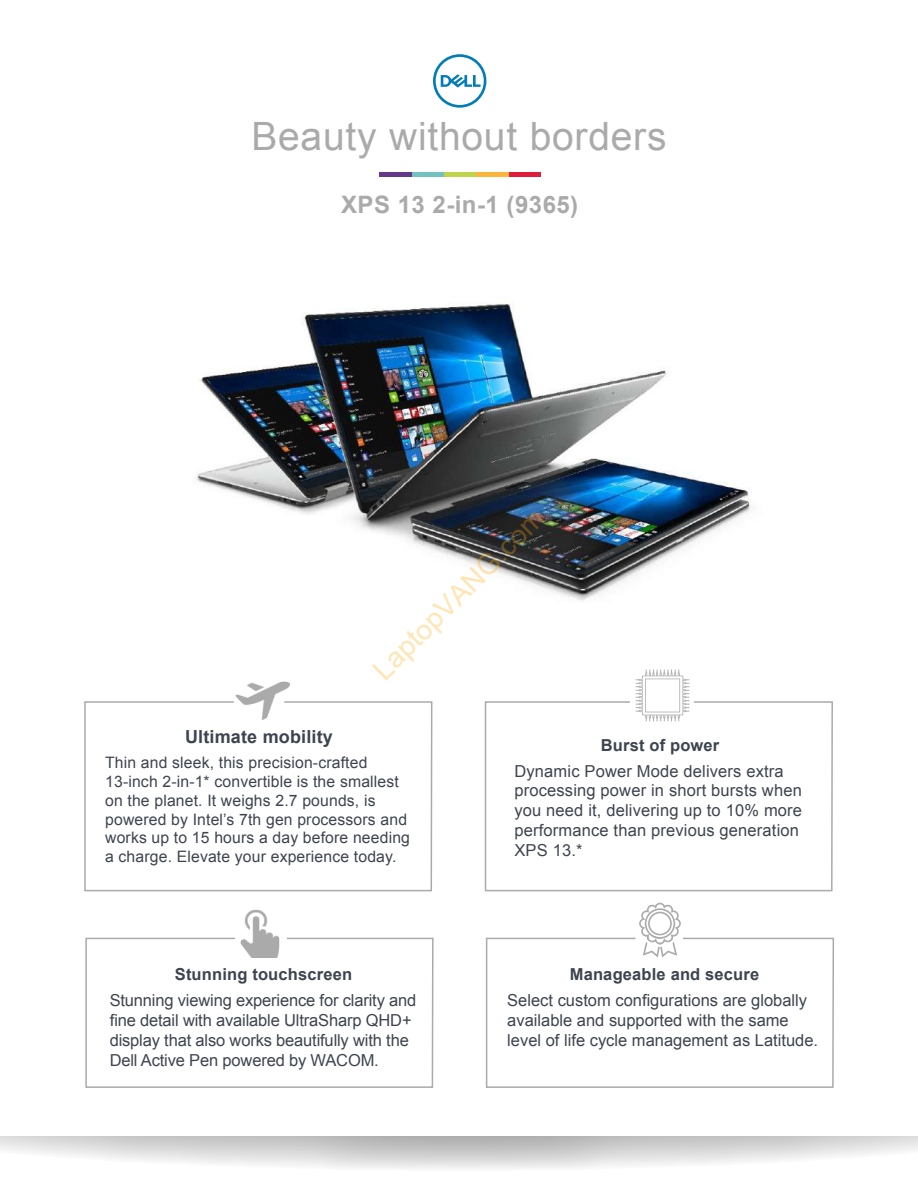
<style>
.page{position:relative;width:918px;height:1188px;background:#fff}
.page>*{position:absolute;margin:0;border:0;box-sizing:border-box;transform-origin:0 0}
.t1{font:39px "Arial";letter-spacing:.02em;color:#aaa}
.t2{font:28.35px "Arial";color:rgb(255 171 0/.3)}
.t3{font:700 24px "Arial";letter-spacing:.02em;color:#aaa}
.t4{font:700 18px "Arial";letter-spacing:.01em;color:#3e444f}
.t5{font:16.5px/19.8px "Arial";color:#3e444f}
.t6{font:700 16.5px "Arial";letter-spacing:.01em;color:#3e444f}
.t7{font:15.75px/18.9px "Arial";letter-spacing:.01em;color:#3e444f}
</style>
<div class="page">
<svg style="left:0;top:1136px;width:918px;height:32px"></svg>
<hr style="left:444px;top:173px;width:32px;height:4px;background:#bfd44a">
<hr style="left:411px;top:173px;width:33px;height:4px;background:#73c2bf">
<hr style="left:508px;top:173px;width:32px;height:4px;background:#e01c3d">
<hr style="left:476px;top:173px;width:32px;height:4px;background:#fab53d">
<hr style="left:379px;top:173px;width:32px;height:4px;background:#66388c">
<svg style="left:433px;top:54px;width:53px;height:54px"></svg>
<img style="left:196px;top:302px;width:555px;height:299px">
<svg style="left:485px;top:937px;width:349px;height:151px"></svg>
<svg style="left:639px;top:903px;width:42px;height:55px"></svg>
<svg style="left:85px;top:937px;width:349px;height:151px"></svg>
<svg style="left:484px;top:701px;width:349px;height:191px"></svg>
<svg style="left:636px;top:670px;width:53px;height:51px"></svg>
<svg style="left:84px;top:701px;width:349px;height:191px"></svg>
<img style="left:236px;top:681px;width:53px;height:43px">
<img style="left:236px;top:910px;width:47px;height:48px">
<h1 class="t1" style="left:251px;top:111px;width:417px">Beauty without borders</h1>
<h3 class="t3" style="left:341px;top:189px;width:239px">XPS 13 2-in-1 (9365)</h3>
<h2 class="t2" style="left:364px;top:661px;width:230px;rotate:-45deg">LaptopVANG.com</h2>
<p class="t4" style="left:185px;top:725px;width:149px">Ultimate mobility</p>
<p class="t7" style="left:105px;top:753px;width:306px">Thin and sleek, this precision-crafted 13-inch 2-in-1* convertible is the smallest on the planet. It weighs 2.7 pounds, is powered by Intel’s 7th gen processors and works up to 15 hours a day before needing a charge. Elevate your experience today.</p>
<p class="t6" style="left:175px;top:964px;width:179px">Stunning touchscreen</p>
<p class="t5" style="left:110px;top:991px;width:308px">Stunning viewing experience for clarity and fine detail with available UltraSharp QHD+ display that also works beautifully with the Dell Active Pen powered by WACOM.</p>
<p class="t6" style="left:601px;top:734px;width:120px">Burst of power</p>
<p class="t5" style="left:514px;top:761px;width:289px">Dynamic Power Mode delivers extra processing power in short bursts when you need it, delivering up to 10% more performance than previous generation<br>XPS 13.*</p>
<p class="t6" style="left:570px;top:964px;width:191px">Manageable and secure</p>
<p class="t5" style="left:507px;top:991px;width:312px">Select custom configurations are globally available and supported with the same level of life cycle management as Latitude.</p>
</div>
